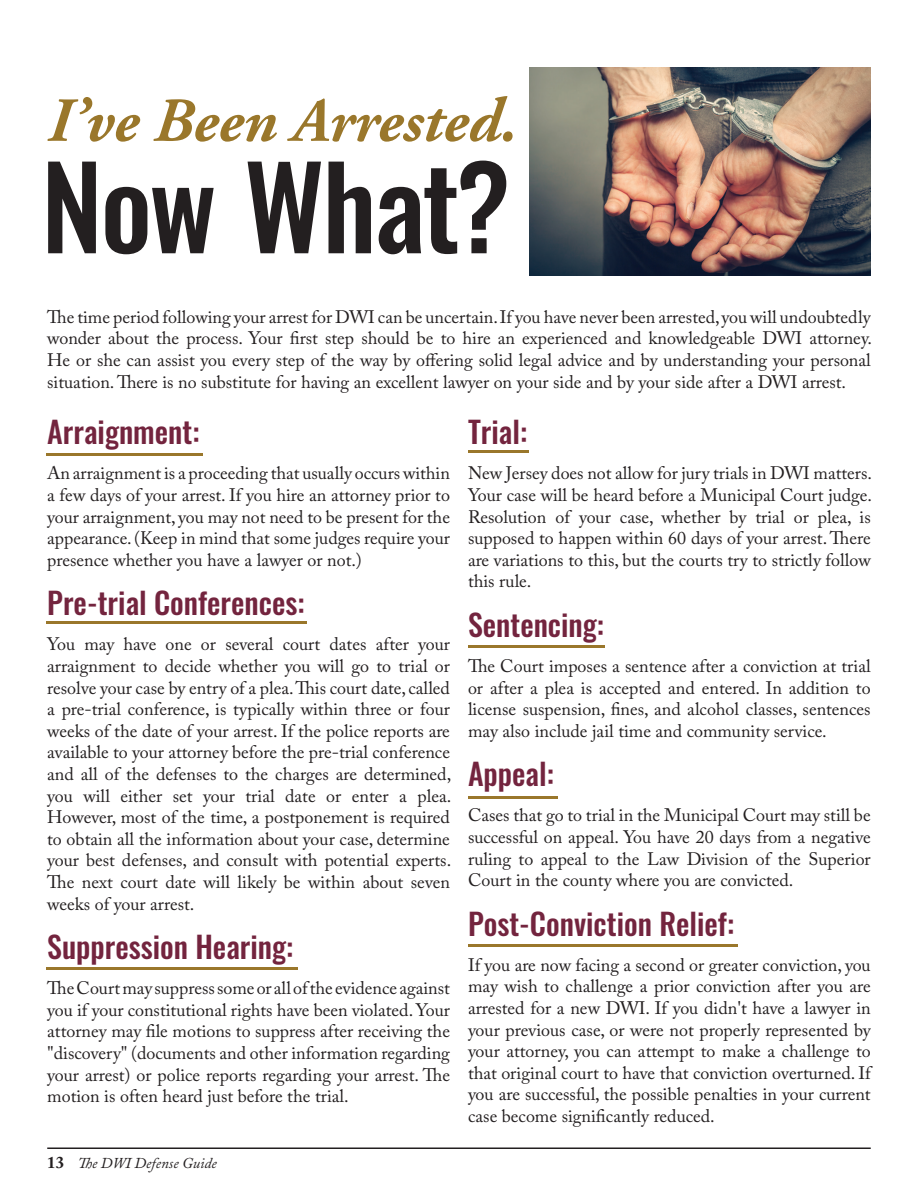
<style>
.page{position:relative;width:918px;height:1188px;background:#fff}
.page>*{position:absolute;margin:0;border:0;box-sizing:border-box;transform-origin:0 0}
.t1{font:500 113.25px "Oswald";letter-spacing:-.02em;color:#231f20}
.t2{font:italic 700 62.55px "Adobe Garamond Pro";color:#9a772b}
.t3{font:500 30px "Oswald";color:#73243e}
.t4{font:18px/21.6px "Adobe Caslon Pro";color:#231f20;text-align:justify}
.t5{font:italic 15px "Adobe Caslon Pro";color:#231f20}
.s1{font-weight:700;font-style:normal;font-size:16.5px}
</style>
<div class="page">
<hr style="left:47px;top:1148px;width:824px;height:1px;background:#231f20">
<img style="left:529px;top:68px;width:342px;height:207px">
<hr style="left:46px;top:453px;width:157px;height:2px;background:#9a772b">
<hr style="left:468px;top:450px;width:60px;height:2px;background:#9a772b">
<hr style="left:468px;top:645px;width:137px;height:3px;background:#9a772b">
<hr style="left:468px;top:796px;width:89px;height:2px;background:#9a772b">
<hr style="left:468px;top:944px;width:270px;height:3px;background:#9a772b">
<hr style="left:46px;top:621px;width:261px;height:3px;background:#9a772b">
<hr style="left:46px;top:967px;width:252px;height:3px;background:#9a772b">
<h2 class="t2" style="left:48px;top:85px;width:471px">I’ve Been Arrested.</h2>
<h1 class="t1" style="left:41px;top:148px;width:471px">Now What?</h1>
<p class="t4" style="left:47px;top:306px;width:826px">The time period following your arrest for DWI can be uncertain. If you have never been arrested, you will undoubtedly wonder about the process. Your first step should be to hire an experienced and knowledgeable DWI attorney.<br>He or she can assist you every step of the way by offering solid legal advice and by understanding your personal situation. There is no substitute for having an excellent lawyer on your side and by your side after a DWI arrest.</p>
<h3 class="t3" style="left:47px;top:416px;width:154px">Arraignment:</h3>
<p class="t4" style="left:47px;top:462px;width:404px">An arraignment is a proceeding that usually occurs within a few days of your arrest. If you hire an attorney prior to your arraignment, you may not need to be present for the appearance. (Keep in mind that some judges require your presence whether you have a lawyer or not.)</p>
<h3 class="t3" style="left:47px;top:587px;width:259px">Pre-trial Conferences:</h3>
<p class="t4" style="left:47px;top:633px;width:406px">You may have one or several court dates after your arraignment to decide whether you will go to trial or resolve your case by entry of a plea. This court date, called a pre-trial conference, is typically within three or four weeks of the date of your arrest. If the police reports are available to your attorney before the pre-trial conference and all of the defenses to the charges are determined, you will either set your trial date or enter a plea.<br>However, most of the time, a postponement is required to obtain all the information about your case, determine your best defenses, and consult with potential experts.<br>The next court date will likely be within about seven weeks of your arrest.</p>
<h3 class="t3" style="left:47px;top:931px;width:248px">Suppression Hearing:</h3>
<p class="t4" style="left:47px;top:977px;width:404px">The Court may suppress some or all of the evidence against you if your constitutional rights have been violated. Your attorney may file motions to suppress after receiving the "discovery" (documents and other information regarding your arrest) or police reports regarding your arrest. The motion is often heard just before the trial.</p>
<p class="t5" style="left:47px;top:1154px;width:171px"><span class="s1">13</span> The DWI Defense Guide</p>
<h3 class="t3" style="left:468px;top:416px;width:61px">Trial:</h3>
<p class="t4" style="left:468px;top:462px;width:406px">New Jersey does not allow for jury trials in DWI matters.<br>Your case will be heard before a Municipal Court judge.<br>Resolution of your case, whether by trial or plea, is supposed to happen within 60 days of your arrest. There are variations to this, but the courts try to strictly follow this rule.</p>
<h3 class="t3" style="left:468px;top:609px;width:138px">Sentencing:</h3>
<p class="t4" style="left:468px;top:655px;width:404px">The Court imposes a sentence after a conviction at trial or after a plea is accepted and entered. In addition to license suspension, fines, and alcohol classes, sentences may also include jail time and community service.</p>
<h3 class="t3" style="left:468px;top:758px;width:87px">Appeal:</h3>
<p class="t4" style="left:468px;top:804px;width:404px">Cases that go to trial in the Municipal Court may still be successful on appeal. You have 20 days from a negative ruling to appeal to the Law Division of the Superior Court in the county where you are convicted.</p>
<h3 class="t3" style="left:468px;top:908px;width:268px">Post-Conviction Relief:</h3>
<p class="t4" style="left:468px;top:954px;width:404px">If you are now facing a second or greater conviction, you may wish to challenge a prior conviction after you are arrested for a new DWI. If you didn't have a lawyer in your previous case, or were not properly represented by your attorney, you can attempt to make a challenge to that original court to have that conviction overturned. If you are successful, the possible penalties in your current case become significantly reduced.</p>
</div>
